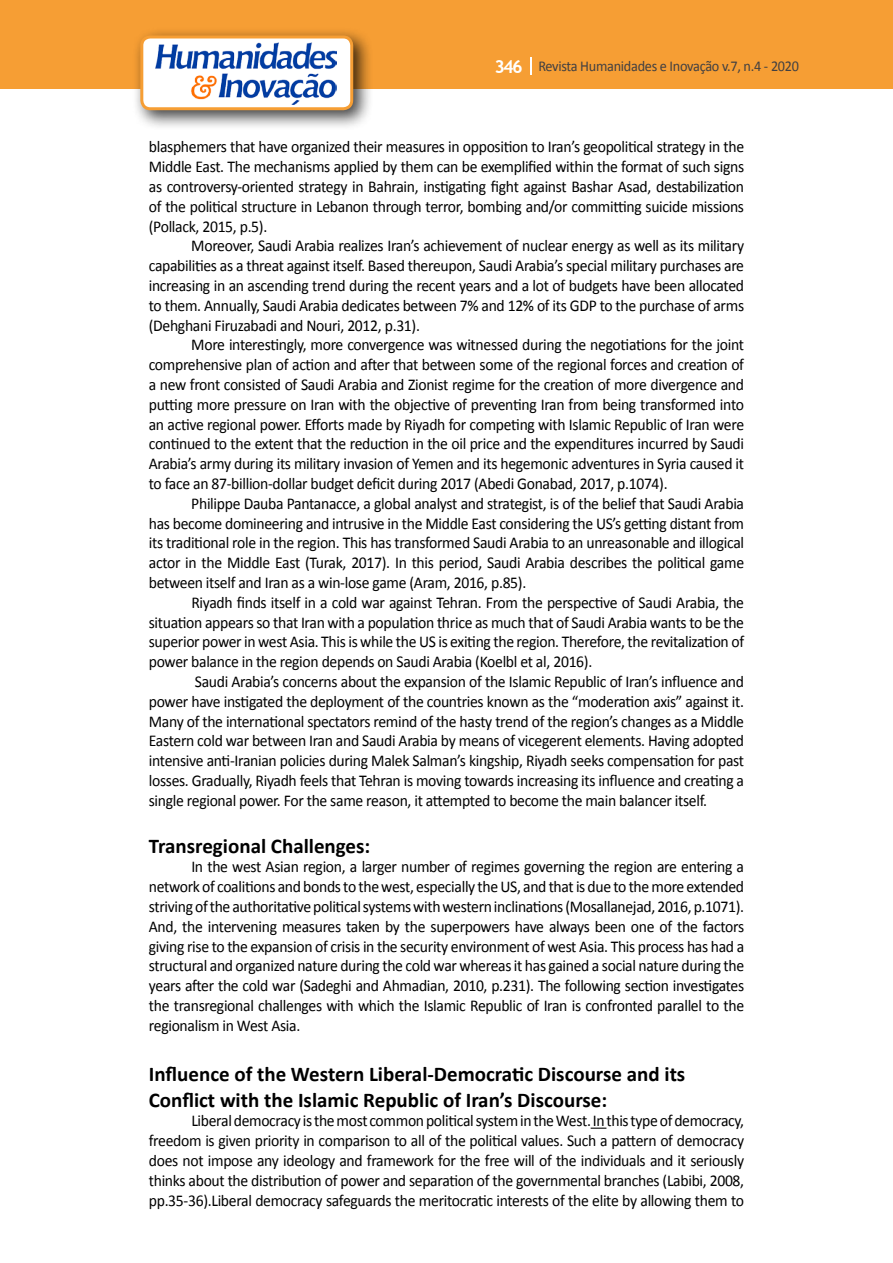
<style>
.page{position:relative;width:893px;height:1263px;background:#fff}
.page>*{position:absolute;margin:0;border:0;box-sizing:border-box;transform-origin:0 0}
.t1{font:700 21px/25.2px "Calibri";color:#000}
.t2{font:16.5px/19.8px "Calibri";letter-spacing:-.02em;color:#000;text-align:justify;scale:.95 1}
.t3{font:15px "Calibri";letter-spacing:-.02em;color:#414042;scale:.95 1}
.s1{font-family:"Trebuchet MS";font-weight:700;font-size:18px;color:#fff}
</style>
<div class="page">
<div style="left:0;top:0;width:893px;height:88px;background:#f69e34"></div>
<svg style="left:530px;top:57px;width:2px;height:18px"></svg>
<div style="left:132px;top:27px;width:241px;height:103px;background:#000;opacity:.75"></div>
<div style="left:142px;top:37px;width:210px;height:72px;background:#fff;border-radius:9px"></div>
<img style="left:156px;top:43px;width:180px;height:62px">
<div style="left:140px;top:35px;width:213px;height:75px;border:3px solid #f69e34;border-radius:9px"></div>
<svg style="left:591px;top:1127px;width:15px;height:2px"></svg>
<p class="t3" style="left:495px;top:57px;width:322px"><span class="s1">346</span> Revista Humanidades e Inovação v.7, n.4 - 2020</p>
<p class="t2" style="left:149px;top:137px;width:628px">blasphemers that have organized their measures in opposition to Iran’s geopolitical strategy in the Middle East. The mechanisms applied by them can be exemplified within the format of such signs as controversy-oriented strategy in Bahrain, instigating fight against Bashar Asad, destabilization of the political structure in Lebanon through terror, bombing and/or committing suicide missions (Pollack, 2015, p.5).</p>
<p class="t2" style="left:149px;top:236px;width:628px;text-indent:43px">Moreover, Saudi Arabia realizes Iran’s achievement of nuclear energy as well as its military capabilities as a threat against itself. Based thereupon, Saudi Arabia’s special military purchases are increasing in an ascending trend during the recent years and a lot of budgets have been allocated to them. Annually, Saudi Arabia dedicates between 7% and 12% of its GDP to the purchase of arms (Dehghani Firuzabadi and Nouri, 2012, p.31).</p>
<p class="t2" style="left:149px;top:335px;width:628px;text-indent:43px">More interestingly, more convergence was witnessed during the negotiations for the joint comprehensive plan of action and after that between some of the regional forces and creation of a new front consisted of Saudi Arabia and Zionist regime for the creation of more divergence and putting more pressure on Iran with the objective of preventing Iran from being transformed into an active regional power. Efforts made by Riyadh for competing with Islamic Republic of Iran were continued to the extent that the reduction in the oil price and the expenditures incurred by Saudi Arabia’s army during its military invasion of Yemen and its hegemonic adventures in Syria caused it to face an 87-billion-dollar budget deficit during 2017 (Abedi Gonabad, 2017, p.1074).</p>
<p class="t2" style="left:149px;top:493px;width:628px;text-indent:42px">Philippe Dauba Pantanacce, a global analyst and strategist, is of the belief that Saudi Arabia has become domineering and intrusive in the Middle East considering the US’s getting distant from its traditional role in the region. This has transformed Saudi Arabia to an unreasonable and illogical actor in the Middle East (Turak, 2017). In this period, Saudi Arabia describes the political game between itself and Iran as a win-lose game (Aram, 2016, p.85).</p>
<p class="t2" style="left:149px;top:592px;width:628px;text-indent:43px">Riyadh finds itself in a cold war against Tehran. From the perspective of Saudi Arabia, the situation appears so that Iran with a population thrice as much that of Saudi Arabia wants to be the superior power in west Asia. This is while the US is exiting the region. Therefore, the revitalization of power balance in the region depends on Saudi Arabia (Koelbl et al, 2016).</p>
<p class="t2" style="left:149px;top:672px;width:628px;text-indent:46px">Saudi Arabia’s concerns about the expansion of the Islamic Republic of Iran’s influence and power have instigated the deployment of the countries known as the “moderation axis” against it.<br>Many of the international spectators remind of the hasty trend of the region’s changes as a Middle Eastern cold war between Iran and Saudi Arabia by means of vicegerent elements. Having adopted intensive anti-Iranian policies during Malek Salman’s kingship, Riyadh seeks compensation for past losses. Gradually, Riyadh feels that Tehran is moving towards increasing its influence and creating a single regional power. For the same reason, it attempted to become the main balancer itself.</p>
<p class="t1" style="left:149px;top:833px;width:223px">Transregional Challenges:</p>
<p class="t2" style="left:149px;top:857px;width:628px;text-indent:43px">In the west Asian region, a larger number of regimes governing the region are entering a network of coalitions and bonds to the west, especially the US, and that is due to the more extended strivingoftheauthoritativepoliticalsystemswithwesterninclinations(Mosallanejad,2016,p.1071).<br>And, the intervening measures taken by the superpowers have always been one of the factors giving rise to the expansion of crisis in the security environment of west Asia. This process has had a structural and organized nature during the cold war whereas it has gained a social nature during the years after the cold war (Sadeghi and Ahmadian, 2010, p.231). The following section investigates the transregional challenges with which the Islamic Republic of Iran is confronted parallel to the regionalism in West Asia.</p>
<p class="t1" style="left:149px;top:1062px;width:538px">Influence of the Western Liberal-Democratic Discourse and its<br>Conflict with the Islamic Republic of Iran’s Discourse:</p>
<p class="t2" style="left:149px;top:1111px;width:628px;text-indent:43px">Liberaldemocracy isthemost commonpoliticalsystemintheWest. In thistypeofdemocracy, freedom is given priority in comparison to all of the political values. Such a pattern of democracy does not impose any ideology and framework for the free will of the individuals and it seriously thinks about the distribution of power and separation of the governmental branches (Labibi, 2008, pp.35-36).Liberal democracy safeguards the meritocratic interests of the elite by allowing them to</p>
</div>
